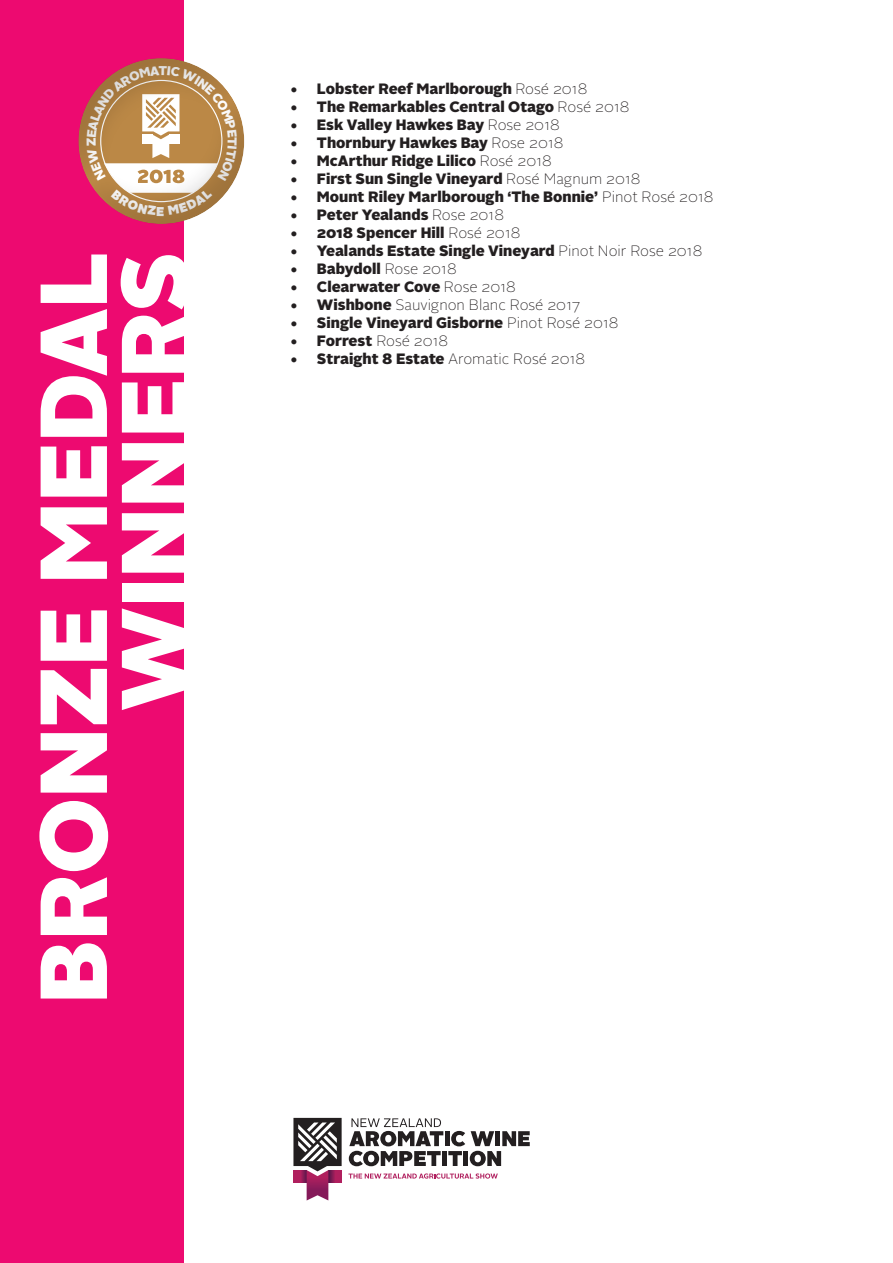
<style>
.page{position:relative;width:893px;height:1263px;background:#fff}
.page>*{position:absolute;margin:0;border:0;box-sizing:border-box;transform-origin:0 0}
.t1{font:900 94.8px/81.3px "Alright Sans";color:#fff;text-align:right}
.t2{font:900 15px "Alright Sans";color:#231f20}
.t3{font:100 15px "Alright Sans";color:#231f20}
.s1{font-weight:100}
.s2{font-weight:900}
</style>
<div class="page">
<div style="left:0;top:0;width:183px;height:1263px;background:#ed0a70"></div>
<div style="left:76px;top:57px;width:169px;height:169px;background:#231f20;opacity:.18"></div>
<svg style="left:349px;top:1118px;width:181px;height:48px"></svg>
<svg style="left:348px;top:1173px;width:150px;height:5px"></svg>
<svg style="left:293px;top:1118px;width:49px;height:82px"></svg>
<svg style="left:87px;top:66px;width:150px;height:150px"></svg>
<h1 class="t1" style="left:33px;top:1004px;width:754px;rotate:-90deg">BRONZE MEDAL<br>WINNERS</h1>
<p class="t2" style="left:290px;top:78px;width:299px">• Lobster Reef Marlborough <span class="s1">Rosé 2018</span></p>
<p class="t2" style="left:290px;top:96px;width:341px">• The Remarkables Central Otago <span class="s1">Rosé 2018</span></p>
<p class="t2" style="left:290px;top:114px;width:271px">• Esk Valley Hawkes Bay <span class="s1">Rose 2018</span></p>
<p class="t2" style="left:290px;top:132px;width:275px">• Thornbury Hawkes Bay <span class="s1">Rose 2018</span></p>
<p class="t2" style="left:290px;top:150px;width:263px">• McArthur Ridge Lilico <span class="s1">Rosé 2018</span></p>
<p class="t2" style="left:290px;top:168px;width:352px">• First Sun Single Vineyard <span class="s1">Rosé Magnum 2018</span></p>
<p class="t2" style="left:290px;top:186px;width:425px">• Mount Riley Marlborough ‘The Bonnie’ <span class="s1">Pinot Rosé 2018</span></p>
<p class="t2" style="left:290px;top:204px;width:216px">• Peter Yealands <span class="s1">Rose 2018</span></p>
<p class="t2" style="left:290px;top:222px;width:232px">• 2018 Spencer Hill <span class="s1">Rosé 2018</span></p>
<p class="t2" style="left:290px;top:240px;width:414px">• Yealands Estate Single Vineyard <span class="s1">Pinot Noir Rose 2018</span></p>
<p class="t2" style="left:290px;top:258px;width:168px">• Babydoll <span class="s1">Rose 2018</span></p>
<p class="t2" style="left:290px;top:276px;width:227px">• Clearwater Cove <span class="s1">Rose 2018</span></p>
<p class="t3" style="left:290px;top:295px;width:292px"><span class="s2">• Wishbone</span> Sauvignon Blanc Rosé 2017</p>
<p class="t2" style="left:290px;top:312px;width:330px">• Single Vineyard Gisborne <span class="s1">Pinot Rosé 2018</span></p>
<p class="t2" style="left:290px;top:330px;width:160px">• Forrest <span class="s1">Rosé 2018</span></p>
<p class="t2" style="left:290px;top:348px;width:297px">• Straight 8 Estate <span class="s1">Aromatic Rosé 2018</span></p>
</div>
